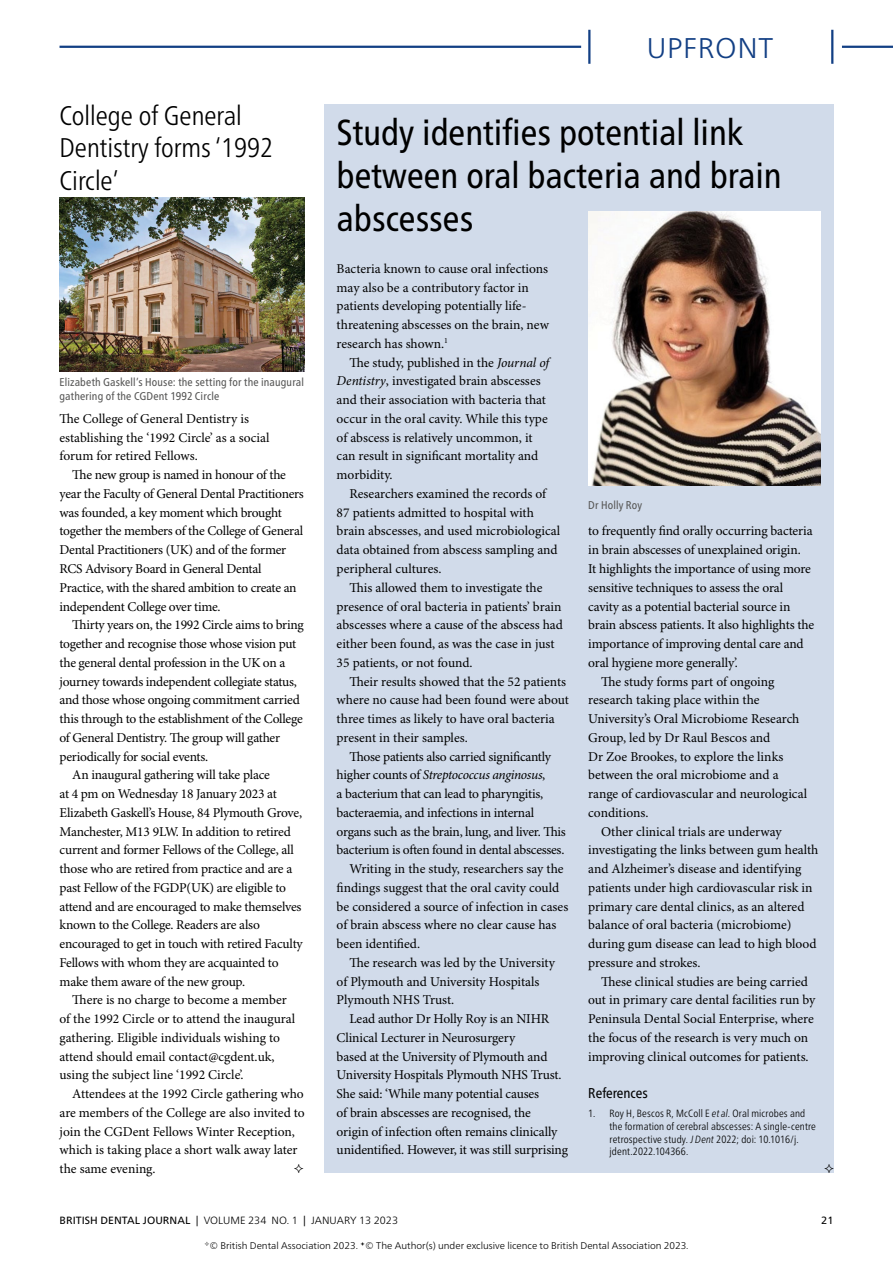
<style>
.page{position:relative;width:893px;height:1263px;background:#fff}
.page>*{position:absolute;margin:0;border:0;box-sizing:border-box;transform-origin:0 0}
.Title_3_Cnd_24pt{font:36px/43.2px "Frutiger Neue LT Pro Cn Rg 2";color:#000}
.t1{font:300 28.5px "Frutiger Neue LT Pro";letter-spacing:.025em;color:#123f84}
.Title_4_Cnd_Lt_18pt{font:27px/32.4px "Frutiger Neue LT Pro Cn Lt 2";color:#000}
.Bibliography_Heading{font:14.25px "Frutiger Neue LT Pro Cn Rg 2";color:#000}
.Para_9pt_ragged{font:13.5px/18.8px "Minion Pro";letter-spacing:-.01em;color:#000}
.Para_9pt_ragged_1st{font:13.5px/18.8px "Minion Pro";color:#000}
.Image_Caption_grey{font:11.25px/13.5px "Frutiger Neue LT Pro Cn Rg 2";letter-spacing:.015em;color:#565655}
.t2{font:10.5px/12.8px "Frutiger Neue LT Pro Cn Lt 2";letter-spacing:.015em;color:#000}
.t3{font:300 10.5px "Frutiger Neue LT Pro";letter-spacing:.005em;color:#000}
.t4{font:10.5px "Frutiger Neue LT Pro";color:#000}
.t5{font:300 9.75px "Frutiger Neue LT Pro";color:#000}
.s1{font-family:"Frutiger Neue LT Pro";font-stretch:condensed}
.s2{font-style:italic}
.s3{font-family:"Frutiger Neue LT Pro";font-weight:300;font-style:italic;font-stretch:condensed}
.s4{font-weight:400}
</style>
<div class="page">
<div style="left:324px;top:104px;width:509px;height:1069px;background:#d1dbea"></div>
<img style="left:588px;top:212px;width:233px;height:274px">
<img style="left:60px;top:198px;width:245px;height:173px">
<hr style="left:60px;top:46px;width:521px;height:2px;background:#123f84">
<hr style="left:842px;top:46px;width:51px;height:2px;background:#123f84">
<hr style="left:588px;top:30px;width:2px;height:34px;background:#123f84">
<hr style="left:831px;top:30px;width:2px;height:34px;background:#123f84">
<p class="Title_4_Cnd_Lt_18pt" style="left:60px;top:99px;width:215px">College of General<br>Dentistry forms ‘1992<br>Circle’</p>
<p class="Image_Caption_grey" style="left:60px;top:375px;width:246px">Elizabeth Gaskell’s House: the setting for the inaugural gathering of the CGDent 1992 Circle</p>
<p class="Para_9pt_ragged_1st" style="left:60px;top:410px;width:212px">The College of General Dentistry is establishing the ‘1992 Circle’ as a social forum for retired Fellows.</p>
<p class="Para_9pt_ragged" style="left:60px;top:466px;width:246px;text-indent:13px">The new group is named in honour of the year the Faculty of General Dental Practitioners was founded, a key moment which brought together the members of the College of General Dental Practitioners (UK) and of the former RCS Advisory Board in General Dental Practice, with the shared ambition to create an independent College over time.</p>
<p class="Para_9pt_ragged" style="left:60px;top:616px;width:246px;text-indent:13px">Thirty years on, the 1992 Circle aims to bring together and recognise those whose vision put the general dental profession in the UK on a journey towards independent collegiate status, and those whose ongoing commitment carried this through to the establishment of the College of General Dentistry. The group will gather periodically for social events.</p>
<p class="Para_9pt_ragged" style="left:60px;top:766px;width:245px;text-indent:13px">An inaugural gathering will take place<br>at 4 pm on Wednesday 18 January 2023 at Elizabeth Gaskell’s House, 84 Plymouth Grove, Manchester, M13 9LW. In addition to retired current and former Fellows of the College, all those who are retired from practice and are a past Fellow of the FGDP(UK) are eligible to attend and are encouraged to make themselves known to the College. Readers are also encouraged to get in touch with retired Faculty Fellows with whom they are acquainted to make them aware of the new group.</p>
<p class="Para_9pt_ragged" style="left:60px;top:991px;width:237px;text-indent:13px">There is no charge to become a member of the 1992 Circle or to attend the inaugural gathering. Eligible individuals wishing to attend should email contact@cgdent.uk, using the subject line ‘1992 Circle’.</p>
<p class="Para_9pt_ragged" style="left:60px;top:1085px;width:247px;text-indent:13px">Attendees at the 1992 Circle gathering who are members of the College are also invited to join the CGDent Fellows Winter Reception, which is taking place a short walk away later the same evening.</p>
<h2 class="t1" style="left:647px;top:31px;width:128px">UPFRONT</h2>
<p class="Title_3_Cnd_24pt" style="left:337px;top:110px;width:447px"><span class="s1">Study identifies potential link </span>between oral bacteria and brain abscesses</p>
<p class="Para_9pt_ragged_1st" style="left:337px;top:260px;width:214px">Bacteria known to cause oral infections may also be a contributory factor in patients developing potentially life&shy;threatening abscesses on the brain, new research has shown.<sup>1</sup></p>
<p class="Para_9pt_ragged" style="left:337px;top:354px;width:214px;text-indent:13px">The study, published in the <span class="s2">Journal of Dentistry</span>, investigated brain abscesses and their association with bacteria that occur in the oral cavity. While this type of abscess is relatively uncommon, it can result in significant mortality and morbidity.</p>
<p class="Para_9pt_ragged" style="left:337px;top:485px;width:225px;text-indent:13px">Researchers examined the records of 87 patients admitted to hospital with brain abscesses, and used microbiological data obtained from abscess sampling and peripheral cultures.</p>
<p class="Para_9pt_ragged" style="left:337px;top:579px;width:228px;text-indent:13px">This allowed them to investigate the presence of oral bacteria in patients’ brain abscesses where a cause of the abscess had either been found, as was the case in just 35 patients, or not found.</p>
<p class="Para_9pt_ragged" style="left:337px;top:672px;width:234px;text-indent:13px">Their results showed that the 52 patients where no cause had been found were about three times as likely to have oral bacteria present in their samples.</p>
<p class="Para_9pt_ragged" style="left:337px;top:747px;width:231px;text-indent:13px">Those patients also carried significantly higher counts of <span class="s2">Streptococcus anginosus</span>,<br>a bacterium that can lead to pharyngitis, bacteraemia, and infections in internal organs such as the brain, lung, and liver. This bacterium is often found in dental abscesses.</p>
<p class="Para_9pt_ragged" style="left:337px;top:860px;width:233px;text-indent:13px">Writing in the study, researchers say the findings suggest that the oral cavity could be considered a source of infection in cases of brain abscess where no clear cause has been identified.</p>
<p class="Para_9pt_ragged" style="left:337px;top:954px;width:220px;text-indent:13px">The research was led by the University of Plymouth and University Hospitals<br>Plymouth NHS Trust.</p>
<p class="Para_9pt_ragged" style="left:337px;top:1010px;width:233px;text-indent:13px">Lead author Dr Holly Roy is an NIHR Clinical Lecturer in Neurosurgery<br>based at the University of Plymouth and University Hospitals Plymouth NHS Trust.<br>She said: ‘While many potential causes<br>of brain abscesses are recognised, the<br>origin of infection often remains clinically unidentified. However, it was still surprising</p>
<p class="Image_Caption_grey" style="left:588px;top:498px;width:55px">Dr Holly Roy</p>
<p class="Para_9pt_ragged" style="left:588px;top:522px;width:227px">to frequently find orally occurring bacteria in brain abscesses of unexplained origin.<br>It highlights the importance of using more sensitive techniques to assess the oral cavity as a potential bacterial source in brain abscess patients. It also highlights the importance of improving dental care and oral hygiene more generally’.</p>
<p class="Para_9pt_ragged" style="left:588px;top:672px;width:220px;text-indent:13px">The study forms part of ongoing research taking place within the<br>University’s Oral Microbiome Research<br>Group, led by Dr Raul Bescos and<br>Dr Zoe Brookes, to explore the links between the oral microbiome and a range of cardiovascular and neurological conditions.</p>
<p class="Para_9pt_ragged" style="left:588px;top:822px;width:232px;text-indent:13px">Other clinical trials are underway investigating the links between gum health and Alzheimer’s disease and identifying patients under high cardiovascular risk in primary care dental clinics, as an altered balance of oral bacteria (microbiome) during gum disease can lead to high blood pressure and strokes.</p>
<p class="Para_9pt_ragged" style="left:588px;top:972px;width:229px;text-align:center">These clinical studies are being carried out in primary care dental facilities run by Peninsula Dental Social Enterprise, where the focus of the research is very much on improving clinical outcomes for patients.</p>
<p class="Bibliography_Heading" style="left:588px;top:1085px;width:61px">References</p>
<p class="t2" style="left:609px;top:1107px;width:208px;text-indent:-21px">1. Roy H, Bescos R, McColl E <span class="s3">et al</span>. Oral microbes and the formation of cerebral abscesses: A single-centre retrospective study. <span class="s3">J Dent</span> 2022; doi: 10.1016/j. jdent.2022.104366.</p>
<p class="t3" style="left:60px;top:1214px;width:340px"><span class="s4">BRITISH DENTAL JOURNAL |</span> VOLUME 234 NO. 1 <span class="s4">|</span> January 13 2023</p>
<p class="t4" style="left:821px;top:1214px;width:14px">21</p>
<p class="t5" style="left:209px;top:1240px;width:481px">© British Dental Association 2023. © The Author(s) under exclusive licence to British Dental Association 2023.</p>
</div>
